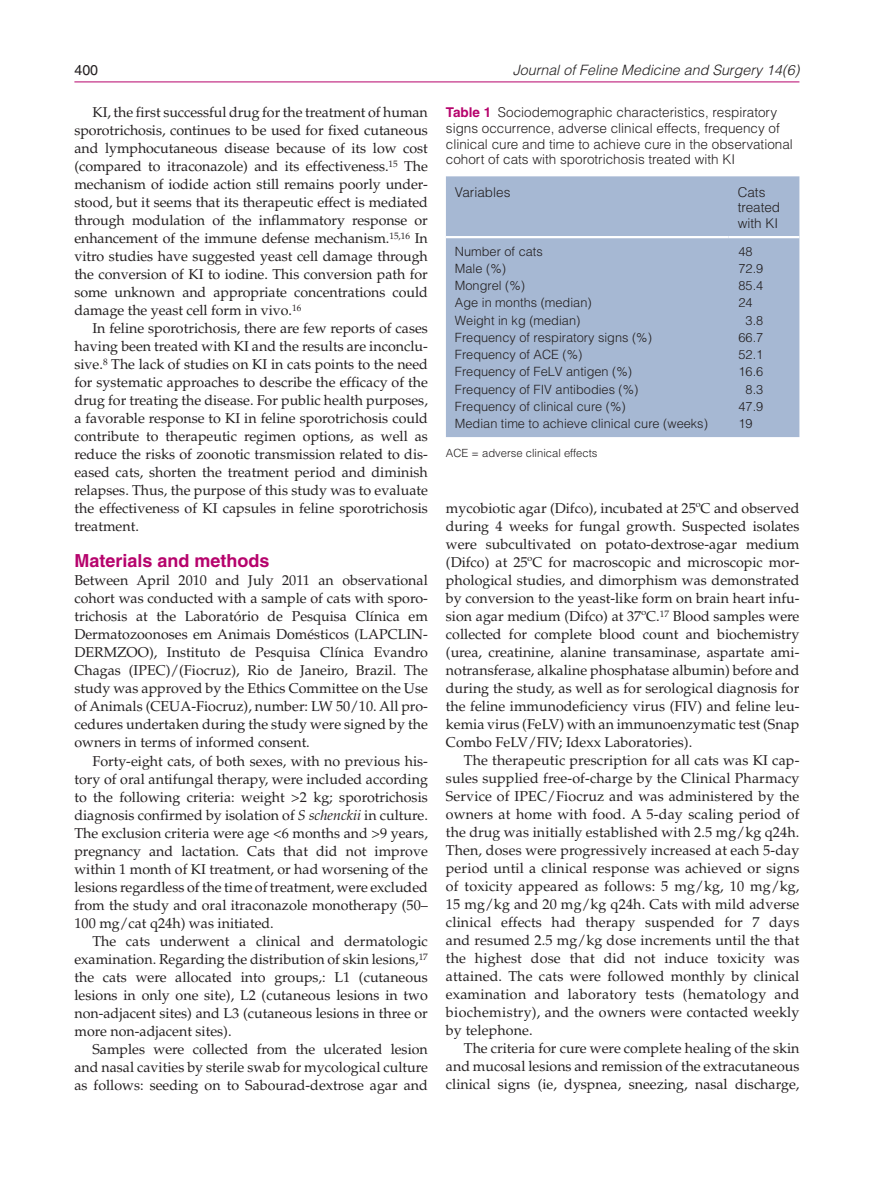
<style>
.page{position:relative;width:893px;height:1191px;background:#fff}
.page>*{position:absolute;margin:0;border:0;box-sizing:border-box;transform-origin:0 0}
.SEC-A{font:700 18px "Helvetica";color:#b6036c}
.Text-Indent{font:14.25px/18px "Palatino";color:#231f20;text-align:justify}
.Text{font:14.25px/18px "Palatino";color:#231f20;text-align:justify}
.LRH{font:italic 300 14.25px "Helvetica";color:#231f20}
.LRH-2{font:14.25px "Helvetica";color:#231f20}
.TN{font:300 13.5px/15.8px "Helvetica";color:#231f20}
.CH{font:300 13.5px/15.8px "Helvetica";color:#231f20}
.CH-FIRST_COL_LEFT{font:300 13.5px "Helvetica";color:#231f20}
.TT{font:300 12.75px "Helvetica";color:#231f20}
.SO{font:300 11.25px "Helvetica";color:#231f20}
.s1{font-style:italic}
.s2{font-weight:700;color:#b6036c}
</style>
<div class="page">
<hr style="left:74px;top:82px;width:725px;height:1px;background:#b6036c">
<div style="left:446px;top:176px;width:353px;height:261px;background:#a6b8d3"></div>
<hr style="left:446px;top:236px;width:283px;height:2px;background:#fff">
<hr style="left:729px;top:236px;width:70px;height:2px;background:#fff">
<p class="LRH-2" style="left:74px;top:62px;width:25px">400</p>
<p class="LRH" style="left:513px;top:61px;width:288px">Journal of Feline Medicine and Surgery 14(6)</p>
<p class="Text-Indent" style="left:74px;top:104px;width:355px;text-indent:18px">KI, the first successful drug for the treatment of human sporotrichosis, continues to be used for fixed cutaneous and lymphocutaneous disease because of its low cost (compared to itraconazole) and its effectiveness.<sup>15</sup> The mechanism of iodide action still remains poorly under&shy;stood, but it seems that its therapeutic effect is mediated through modulation of the inflammatory response or enhancement of the immune defense mechanism.<sup>15,16</sup> In vitro studies have suggested yeast cell damage through the conversion of KI to iodine. This conversion path for some unknown and appropriate concentrations could damage the yeast cell form in vivo.<sup>16</sup></p>
<p class="Text-Indent" style="left:74px;top:320px;width:355px;text-indent:18px">In feline sporotrichosis, there are few reports of cases having been treated with KI and the results are inconclu&shy;sive.<sup>8</sup> The lack of studies on KI in cats points to the need for systematic approaches to describe the efficacy of the drug for treating the disease. For public health purposes, a favorable response to KI in feline sporotrichosis could contribute to therapeutic regimen options, as well as reduce the risks of zoonotic transmission related to dis&shy;eased cats, shorten the treatment period and diminish relapses. Thus, the purpose of this study was to evaluate the effectiveness of KI capsules in feline sporotrichosis treatment.</p>
<p class="SEC-A" style="left:74px;top:550px;width:197px">Materials and methods</p>
<p class="Text" style="left:74px;top:572px;width:355px">Between April 2010 and July 2011 an observational cohort was conducted with a sample of cats with sporo&shy;trichosis at the Laboratório de Pesquisa Clínica em Dermatozoonoses em Animais Domésticos (LAPCLIN-DERMZOO), Instituto de Pesquisa Clínica Evandro Chagas (IPEC)/(Fiocruz), Rio de Janeiro, Brazil. The study was approved by the Ethics Committee on the Use of Animals (CEUA-Fiocruz), number: LW 50/10. All pro&shy;cedures undertaken during the study were signed by the owners in terms of informed consent.</p>
<p class="Text-Indent" style="left:74px;top:752px;width:355px;text-indent:18px">Forty-eight cats, of both sexes, with no previous his&shy;tory of oral antifungal therapy, were included according to the following criteria: weight &gt;2 kg; sporotrichosis diagnosis confirmed by isolation of <span class="s1">S schenckii</span> in culture.<br>The exclusion criteria were age &lt;6 months and &gt;9 years, pregnancy and lactation. Cats that did not improve within 1 month of KI treatment, or had worsening of the lesions regardless of the time of treatment, were excluded from the study and oral itraconazole monotherapy (50– 100 mg/cat q24h) was initiated.</p>
<p class="Text-Indent" style="left:74px;top:932px;width:355px;text-indent:18px">The cats underwent a clinical and dermatologic examination. Regarding the distribution of skin lesions,<sup>17 </sup>the cats were allocated into groups,: L1 (cutaneous lesions in only one site), L2 (cutaneous lesions in two non-adjacent sites) and L3 (cutaneous lesions in three or more non-adjacent sites).</p>
<p class="Text-Indent" style="left:74px;top:1040px;width:355px;text-indent:18px">Samples were collected from the ulcerated lesion and nasal cavities by sterile swab for mycological culture as follows: seeding on to Sabourad-dextrose agar and</p>
<p class="TN" style="left:446px;top:104px;width:348px"><span class="s2">Table 1</span> Sociodemographic characteristics, respiratory signs occurrence, adverse clinical effects, frequency of clinical cure and time to achieve cure in the observational cohort of cats with sporotrichosis treated with KI</p>
<p class="CH-FIRST_COL_LEFT" style="left:455px;top:183px;width:57px">Variables</p>
<p class="CH" style="left:738px;top:184px;width:44px">Cats treated with KI</p>
<p class="TT" style="left:455px;top:243px;width:89px">Number of cats</p>
<p class="TT" style="left:738px;top:243px;width:16px">48</p>
<p class="TT" style="left:455px;top:260px;width:52px">Male (%)</p>
<p class="TT" style="left:738px;top:260px;width:26px">72.9</p>
<p class="TT" style="left:455px;top:277px;width:72px">Mongrel (%)</p>
<p class="TT" style="left:738px;top:277px;width:26px">85.4</p>
<p class="TT" style="left:455px;top:295px;width:138px">Age in months (median)</p>
<p class="TT" style="left:738px;top:295px;width:16px">24</p>
<p class="TT" style="left:455px;top:312px;width:127px">Weight in kg (median)</p>
<p class="TT" style="left:746px;top:312px;width:19px">3.8</p>
<p class="TT" style="left:455px;top:329px;width:198px">Frequency of respiratory signs (%)</p>
<p class="TT" style="left:738px;top:329px;width:26px">66.7</p>
<p class="TT" style="left:455px;top:346px;width:129px">Frequency of ACE (%)</p>
<p class="TT" style="left:738px;top:346px;width:26px">52.1</p>
<p class="TT" style="left:455px;top:364px;width:179px">Frequency of FeLV antigen (%)</p>
<p class="TT" style="left:738px;top:364px;width:26px">16.6</p>
<p class="TT" style="left:455px;top:381px;width:185px">Frequency of FIV antibodies (%)</p>
<p class="TT" style="left:746px;top:381px;width:19px">8.3</p>
<p class="TT" style="left:455px;top:398px;width:172px">Frequency of clinical cure (%)</p>
<p class="TT" style="left:738px;top:398px;width:26px">47.9</p>
<p class="TT" style="left:455px;top:415px;width:254px">Median time to achieve clinical cure (weeks)</p>
<p class="TT" style="left:738px;top:415px;width:16px">19</p>
<p class="SO" style="left:446px;top:446px;width:153px">ACE = adverse clinical effects</p>
<p class="Text-Indent" style="left:446px;top:499px;width:355px">mycobiotic agar (Difco), incubated at 25ºC and observed during 4 weeks for fungal growth. Suspected isolates were subcultivated on potato-dextrose-agar medium (Difco) at 25ºC for macroscopic and microscopic mor&shy;phological studies, and dimorphism was demonstrated by conversion to the yeast-like form on brain heart infu&shy;sion agar medium (Difco) at 37ºC.<sup>17</sup> Blood samples were collected for complete blood count and biochemistry (urea, creatinine, alanine transaminase, aspartate ami&shy;notransferase, alkaline phosphatase albumin) before and during the study, as well as for serological diagnosis for the feline immunodeficiency virus (FIV) and feline leu&shy;kemia virus (FeLV) with an immunoenzymatic test (Snap Combo FeLV/FIV; Idexx Laboratories).</p>
<p class="Text-Indent" style="left:446px;top:751px;width:355px;text-indent:18px">The therapeutic prescription for all cats was KI cap&shy;sules supplied free-of-charge by the Clinical Pharmacy Service of IPEC/Fiocruz and was administered by the owners at home with food. A 5-day scaling period of the drug was initially established with 2.5 mg/kg q24h.<br>Then, doses were progressively increased at each 5-day period until a clinical response was achieved or signs of toxicity appeared as follows: 5 mg/kg, 10 mg/kg, 15 mg/kg and 20 mg/kg q24h. Cats with mild adverse clinical effects had therapy suspended for 7 days and resumed 2.5 mg/kg dose increments until the that the highest dose that did not induce toxicity was attained. The cats were followed monthly by clinical examination and laboratory tests (hematology and biochemistry), and the owners were contacted weekly by telephone.</p>
<p class="Text-Indent" style="left:446px;top:1039px;width:355px;text-indent:18px">The criteria for cure were complete healing of the skin and mucosal lesions and remission of the extracutaneous clinical signs (ie, dyspnea, sneezing, nasal discharge,</p>
</div>
